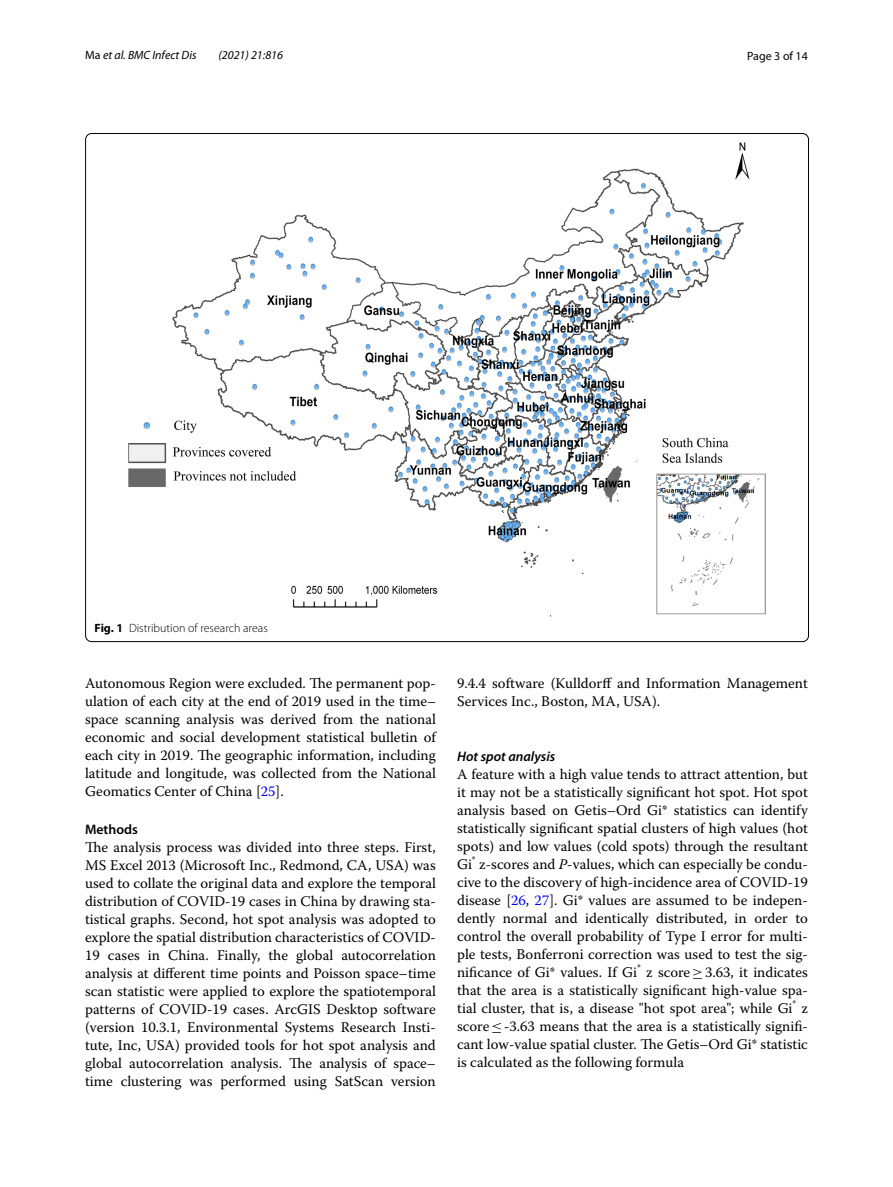
<style>
.page{position:relative;width:893px;height:1187px;background:#fff}
.page>*{position:absolute;margin:0;border:0;box-sizing:border-box;transform-origin:0 0}
.t1{font:14.7px/18px "Warnock Pro";color:#000;text-align:justify}
.t2{font:italic 600 13.8px "Myriad Pro";color:#000}
.t3{font:600 13.8px "Myriad Pro";color:#000}
.t4{font:300 12px "Myriad Pro";color:#000}
.t5{font:italic 12px "Myriad Pro";color:#000}
.t6{font:12px "Myriad Pro";color:#000}
.s1{font-style:normal}
.s2{font-weight:700}
.s3{color:#00f}
.s4{font-style:italic}
.s5{font-family:"MTSY"}
</style>
<div class="page">
<img style="left:128px;top:142px;width:638px;height:474px">
<p class="t5" style="left:85px;top:48px;width:113px"><span class="s1">Ma</span> et al. BMC Infect Dis</p>
<p class="t5" style="left:218px;top:48px;width:66px">(2021) 21:816</p>
<p class="t6" style="left:747px;top:48px;width:62px">Page 3 of 14</p>
<p class="t4" style="left:95px;top:621px;width:175px"><span class="s2">Fig. 1</span> Distribution of research areas</p>
<p class="t1" style="left:85px;top:674px;width:352px">Autonomous Region were excluded. The permanent pop&shy;ulation of each city at the end of 2019 used in the time– space scanning analysis was derived from the national economic and social development statistical bulletin of each city in 2019. The geographic information, including latitude and longitude, was collected from the National Geomatics Center of China [<span class="s3">25</span>].</p>
<p class="t3" style="left:85px;top:820px;width:54px">Methods</p>
<p class="t1" style="left:85px;top:838px;width:352px">The analysis process was divided into three steps. First, MS Excel 2013 (Microsoft Inc., Redmond, CA, USA) was used to collate the original data and explore the temporal distribution of COVID-19 cases in China by drawing sta&shy;tistical graphs. Second, hot spot analysis was adopted to explore the spatial distribution characteristics of COVID-19 cases in China. Finally, the global autocorrelation analysis at different time points and Poisson space–time scan statistic were applied to explore the spatiotemporal patterns of COVID-19 cases. ArcGIS Desktop software (version 10.3.1, Environmental Systems Research Insti&shy;tute, Inc, USA) provided tools for hot spot analysis and global autocorrelation analysis. The analysis of space– time clustering was performed using SatScan version</p>
<p class="t1" style="left:457px;top:674px;width:352px">9.4.4 software (Kulldorff and Information Management<br>Services Inc., Boston, MA, USA).</p>
<p class="t2" style="left:457px;top:747px;width:100px">Hot spot analysis</p>
<p class="t1" style="left:457px;top:765px;width:352px">A feature with a high value tends to attract attention, but it may not be a statistically significant hot spot. Hot spot analysis based on Getis–Ord Gi* statistics can identify statistically significant spatial clusters of high values (hot spots) and low values (cold spots) through the resultant Gi<sup>*</sup> z-scores and <span class="s4">P</span>-values, which can especially be condu&shy;cive to the discovery of high-incidence area of COVID-19 disease [<span class="s3">26</span>, <span class="s3">27</span>]. Gi* values are assumed to be indepen&shy;dently normal and identically distributed, in order to control the overall probability of Type I error for multi&shy;ple tests, Bonferroni correction was used to test the sig&shy;nificance of Gi* values. If Gi<sup>*</sup> z score<span class="s5">≥</span>3.63, it indicates that the area is a statistically significant high-value spa&shy;tial cluster, that is, a disease "hot spot area"; while Gi<sup>*</sup> z score<span class="s5">≤</span>-3.63 means that the area is a statistically signifi&shy;cant low-value spatial cluster. The Getis–Ord Gi* statistic is calculated as the following formula</p>
</div>
